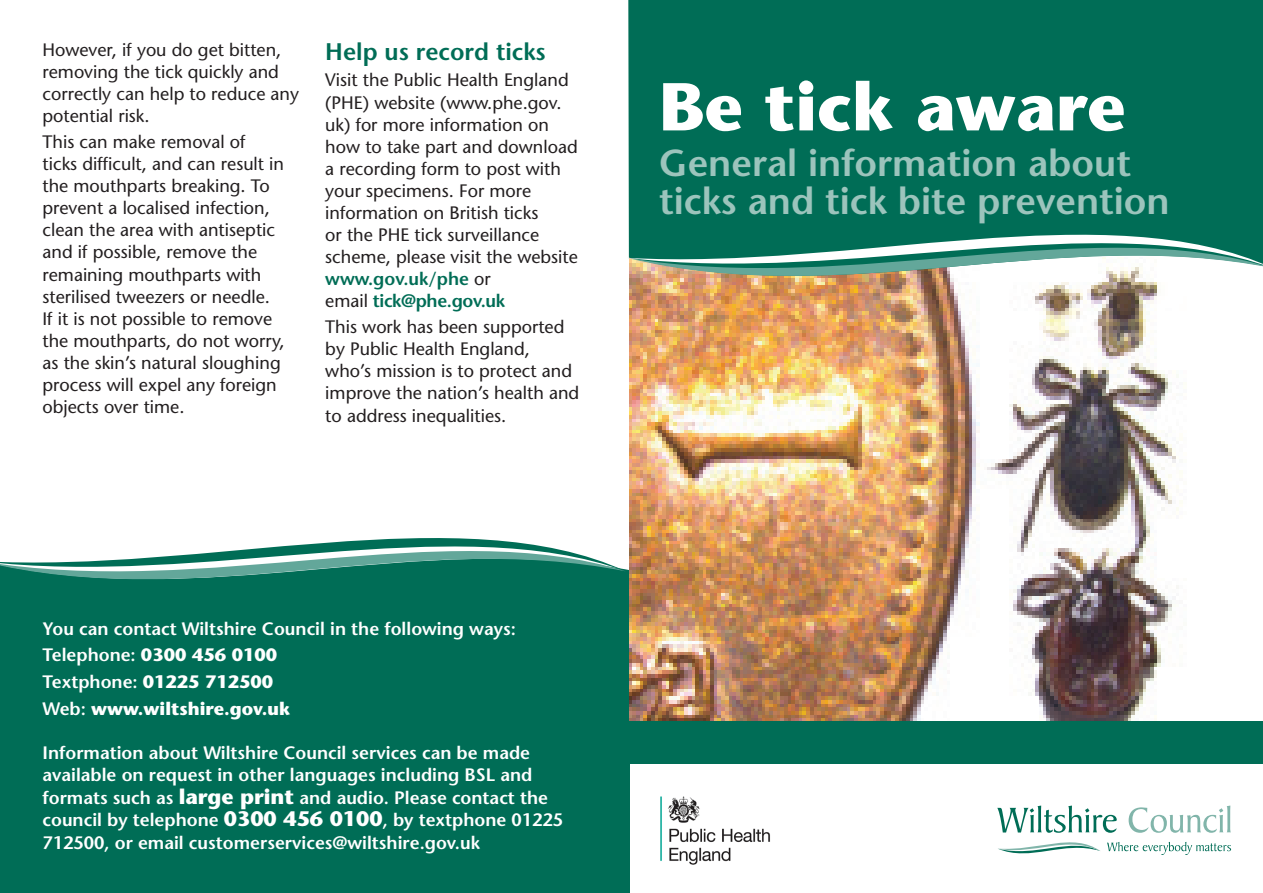
<style>
.page{position:relative;width:1263px;height:893px;background:#fff}
.page>*{position:absolute;margin:0;border:0;box-sizing:border-box;transform-origin:0 0}
.t1{font:700 67.5px "Stone Sans Std";color:#fff}
.t2{font:600 37.5px/37.5px "Stone Sans Std";color:#9cc4bc}
.t3{font:600 24px "Stone Sans Std";color:#006d56}
.t4{font:500 18px/22px "Stone Sans Std";color:#231f20}
.t5{font:600 18px/22.5px "Stone Sans Std";color:#fff}
.s1{font-weight:600;color:#006d56}
.s2{font-weight:700}
.s3{font-weight:700;font-size:21px}
</style>
<div class="page">
<div style="left:0;top:515px;width:629px;height:378px;background:#006d56"></div>
<svg style="left:0;top:515px;width:626px;height:65px;fill:#fff"></svg>
<img style="left:629px;top:311px;width:634px;height:411px">
<div style="left:628px;top:0;width:635px;height:193px;background:#006d56"></div>
<div style="left:628px;top:193px;width:635px;height:18px;background:#006d56"></div>
<img style="left:628px;top:211px;width:635px;height:100px">
<svg style="left:997px;top:805px;width:234px;height:50px"></svg>
<div style="left:629px;top:722px;width:634px;height:42px;background:#006d56"></div>
<img style="left:660px;top:796px;width:110px;height:69px">
<p class="t4" style="left:43px;top:38px;width:258px">However, if you do get bitten, removing the tick quickly and correctly can help to reduce any potential risk.</p>
<p class="t4" style="left:43px;top:131px;width:244px">This can make removal of ticks difficult, and can result in the mouthparts breaking. To prevent a localised infection, clean the area with antiseptic and if possible, remove the remaining mouthparts with sterilised tweezers or needle.<br>If it is not possible to remove the mouthparts, do not worry, as the skin’s natural sloughing process will expel any foreign objects over time.</p>
<h3 class="t3" style="left:325px;top:37px;width:222px">Help us record ticks</h3>
<p class="t4" style="left:325px;top:69px;width:254px">Visit the Public Health England (PHE) website (www.phe.gov. uk) for more information on how to take part and download a recording form to post with your specimens. For more information on British ticks<br>or the PHE tick surveillance scheme, please visit the website <span class="s1">www.gov.uk/phe</span> or<br>email <span class="s1">tick@phe.gov.uk</span></p>
<p class="t4" style="left:325px;top:316px;width:255px">This work has been supported by Public Health England, who’s mission is to protect and improve the nation’s health and to address inequalities.</p>
<p class="t5" style="left:43px;top:615px;width:475px;line-height:26.7px">You can contact Wiltshire Council in the following ways:<br>Telephone: <span class="s2">0300 456 0100<br></span>Textphone: <span class="s2">01225 712500<br></span>Web: <span class="s2">www.wiltshire.gov.uk</span></p>
<p class="t5" style="left:43px;top:741px;width:522px">Information about Wiltshire Council services can be made available on request in other languages including BSL and formats such as <span class="s3">large print</span> and audio. Please contact the council by telephone <span class="s3">0300 456 0100</span>, by textphone 01225<br>712500, or email customerservices@wiltshire.gov.uk</p>
<h1 class="t1" style="left:659px;top:67px;width:468px">Be tick aware</h1>
<h2 class="t2" style="left:659px;top:145px;width:512px">General information about ticks and tick bite prevention</h2>
</div>
